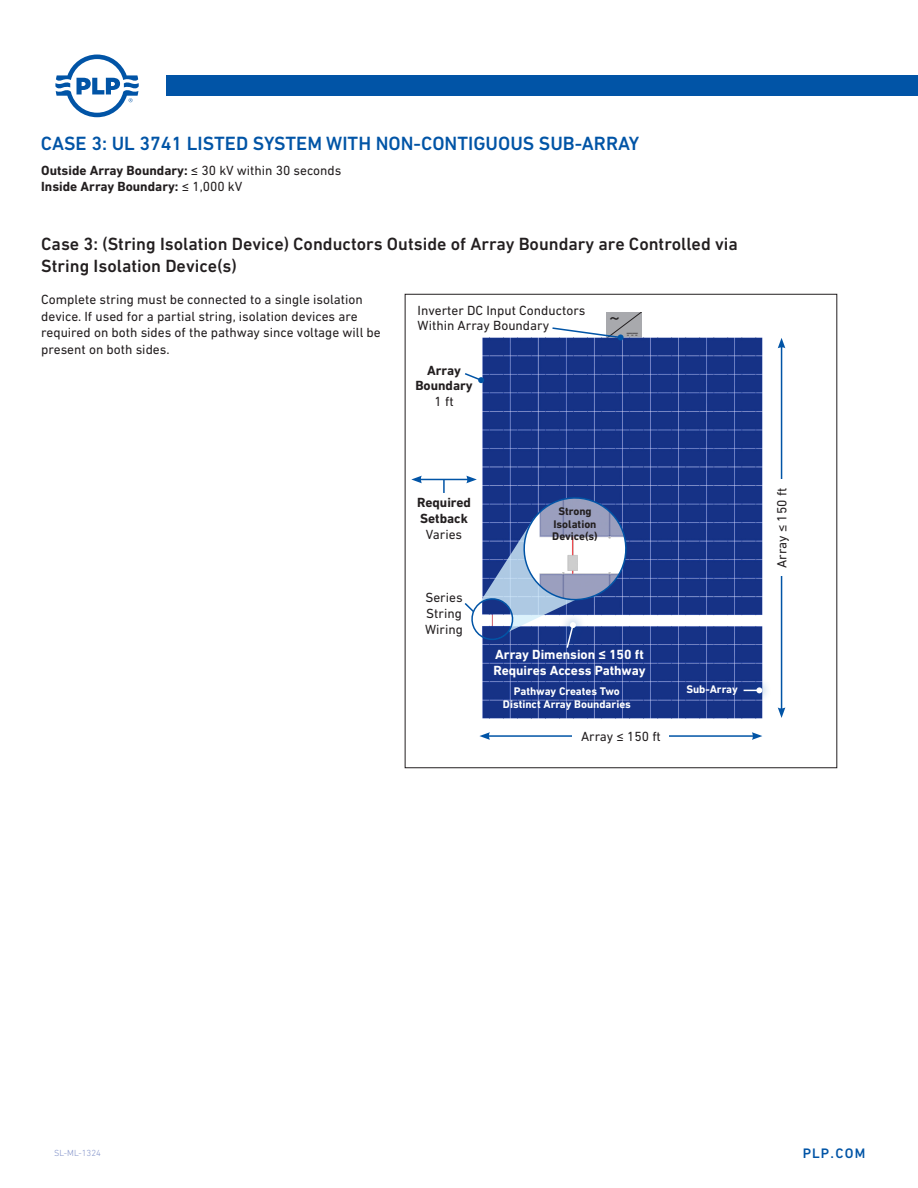
<style>
.page{position:relative;width:918px;height:1188px;background:#fff}
.page>*{position:absolute;margin:0;border:0;box-sizing:border-box;transform-origin:0 0}
.t1{font:20.1px "DIN Next LT Pro";color:#231f20}
.t2{font:500 19.5px "DIN Next LT Pro";color:#0154a6}
.t3{font:500 18px/22.5px "DIN Next LT Pro";color:#231f20}
.t4{font:500 13.95px "DIN Next LT Pro";letter-spacing:.08em;color:#0154a6}
.t5{font:13.5px/16.5px "DIN Next LT Pro";color:#231f20}
.t6{font:700 13.5px "DIN Next LT Pro";color:#231f20}
.t7{font:700 13.5px "DIN Next LT Pro";color:#fff}
.t8{font:11.4px "DIN Next LT Pro";color:#231f20}
.t9{font:700 11.25px "DIN Next LT Pro";color:#fff}
.t10{font:700 11.25px "DIN Next LT Pro";color:#231f20}
.t11{font:300 9px "DIN Next LT Pro";color:#8393ca}
.t12{font:7.05px "DIN Next LT Pro";color:#231f20}
.s1{font-weight:400}
</style>
<div class="page">
<svg style="left:55px;top:55px;width:84px;height:62px"></svg>
<div style="left:166px;top:75px;width:752px;height:21px;background:#0154a6"></div>
<img style="left:421px;top:326px;width:365px;height:393px">
<hr style="left:488px;top:735px;width:266px;height:2px;background:#0154a6">
<svg style="left:479px;top:732px;width:11px;height:8px"></svg>
<svg style="left:752px;top:732px;width:10px;height:8px"></svg>
<div style="left:573px;top:726px;width:96px;height:21px;background:#fff"></div>
<hr style="left:781px;top:346px;width:1px;height:364px;background:#0154a6">
<svg style="left:778px;top:707px;width:7px;height:11px"></svg>
<svg style="left:778px;top:338px;width:7px;height:10px"></svg>
<div style="left:771px;top:479px;width:21px;height:97px;background:#fff"></div>
<svg style="left:551px;top:312px;width:90px;height:28px"></svg>
<svg style="left:463px;top:372px;width:21px;height:11px"></svg>
<hr style="left:420px;top:479px;width:49px;height:1px;background:#0154a6">
<svg style="left:466px;top:476px;width:11px;height:7px"></svg>
<svg style="left:411px;top:476px;width:11px;height:7px"></svg>
<svg style="left:443px;top:480px;width:2px;height:13px"></svg>
<div style="left:558px;top:613px;width:27px;height:44px;background:#163286"></div>
<svg style="left:463px;top:491px;width:172px;height:158px"></svg>
<div style="left:735px;top:678px;width:37px;height:24px;background:#0154a6;opacity:.75"></div>
<svg style="left:744px;top:687px;width:18px;height:6px"></svg>
<p class="t2" style="left:41px;top:132px;width:600px">CASE 3: UL 3741 LISTED SYSTEM WITH NON-CONTIGUOUS SUB-ARRAY</p>
<p class="t6" style="left:41px;top:162px;width:302px">Outside Array Boundary: <span class="s1">≤ 30 kV within 30 seconds</span></p>
<p class="t6" style="left:41px;top:179px;width:203px">Inside Array Boundary: <span class="s1">≤ 1,000 kV</span></p>
<p class="t3" style="left:41px;top:232px;width:698px">Case 3: (String Isolation Device) Conductors Outside of Array Boundary are Controlled via<br>String Isolation Device(s)</p>
<p class="t5" style="left:41px;top:291px;width:341px">Complete string must be connected to a single isolation device. If used for a partial string, isolation devices are required on both sides of the pathway since voltage will be present on both sides.</p>
<p class="t5" style="left:418px;top:302px;width:169px">Inverter DC Input Conductors</p>
<p class="t5" style="left:418px;top:317px;width:133px">Within Array Boundary</p>
<p class="t6" style="left:427px;top:362px;width:35px">Array</p>
<p class="t6" style="left:415px;top:378px;width:59px">Boundary</p>
<p class="t5" style="left:435px;top:393px;width:21px">1 ft</p>
<p class="t1" style="left:609px;top:306px;width:12px">~</p>
<p class="t8" style="left:627px;top:321px;width:12px">__</p>
<p class="t12" style="left:627px;top:331px;width:12px">- - -</p>
<p class="t6" style="left:417px;top:495px;width:55px">Required</p>
<p class="t6" style="left:420px;top:510px;width:49px">Setback</p>
<p class="t5" style="left:426px;top:526px;width:38px">Varies</p>
<p class="t5" style="left:425px;top:589px;width:39px">Series</p>
<p class="t5" style="left:426px;top:605px;width:37px">String</p>
<p class="t5" style="left:425px;top:621px;width:39px">Wiring</p>
<p class="t10" style="left:558px;top:505px;width:35px">Strong</p>
<p class="t10" style="left:554px;top:517px;width:45px">Isolation</p>
<p class="t10" style="left:552px;top:530px;width:47px">Device(s)</p>
<p class="t7" style="left:495px;top:647px;width:150px">Array Dimension ≤ 150 ft</p>
<p class="t7" style="left:493px;top:662px;width:154px">Requires Access Pathway</p>
<p class="t9" style="left:514px;top:685px;width:107px">Pathway Creates Two</p>
<p class="t9" style="left:503px;top:697px;width:130px">Distinct Array Boundaries</p>
<p class="t5" style="left:581px;top:728px;width:81px">Array ≤ 150 ft</p>
<p class="t9" style="left:686px;top:683px;width:53px">Sub-Array</p>
<p class="t5" style="left:774px;top:568px;width:81px;rotate:-90deg">Array ≤ 150 ft</p>
<p class="t11" style="left:54px;top:1148px;width:49px">SL-ML-1324</p>
<p class="t4" style="left:803px;top:1146px;width:64px">PLP.COM</p>
</div>
